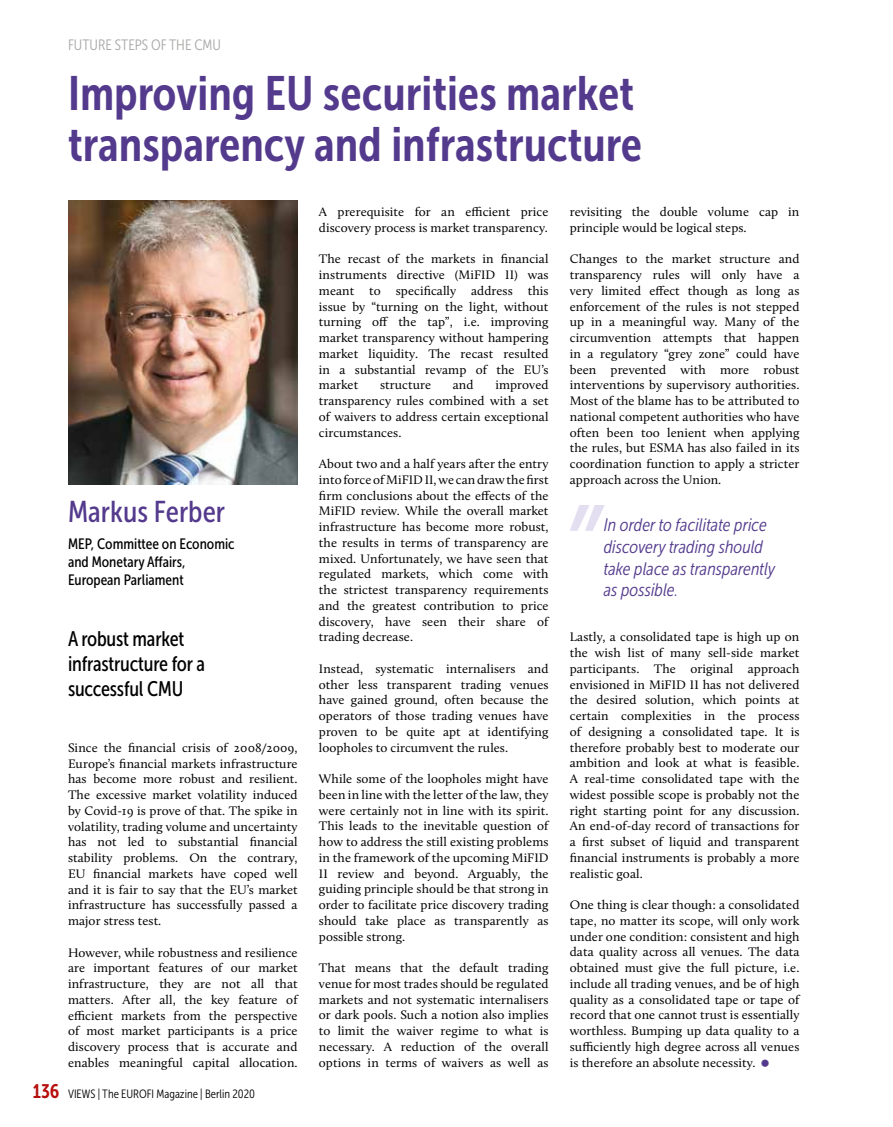
<style>
.page{position:relative;width:893px;height:1127px;background:#fff}
.page>*{position:absolute;margin:0;border:0;box-sizing:border-box;transform-origin:0 0}
.t1{font:48px/51px "Museo Sans Cond 700";color:#543a8d}
.t2{font:30px "Museo Sans Cond 500";color:#543a8d}
.t3{font:21px/25.2px "Museo Sans Cond 500";letter-spacing:-.01em;color:#000}
.t4{font:19.5px "Museo Sans Cond 700";color:#b70e0c}
.t5{font:italic 18px/21.6px "Museo Sans Cond 300";color:#543a8d}
.t6{font:15px/18px "Museo Sans Cond 500";color:#000}
.t7{font:15px "Museo Sans Cond 300";color:#a8a8a7}
.t8{font:12.75px/15.8px "Calluna";letter-spacing:.005em;color:#000;text-align:justify}
.t9{font:12px "Museo Sans Cond 300";color:#000}
</style>
<div class="page">
<img style="left:68px;top:200px;width:230px;height:284px">
<svg style="left:570px;top:505px;width:35px;height:26px"></svg>
<p class="t7" style="left:68px;top:37px;width:154px">FUTURE STEPS OF THE CMU</p>
<h1 class="t1" style="left:68px;top:68px;width:576px">Improving EU securities market transparency and infrastructure</h1>
<h2 class="t2" style="left:68px;top:495px;width:159px">Markus Ferber</h2>
<p class="t6" style="left:68px;top:535px;width:168px">MEP, Committee on Economic and Monetary Affairs,<br>European Parliament</p>
<h3 class="t3" style="left:68px;top:626px;width:138px">A robust market infrastructure for a successful CMU</h3>
<h3 class="t4" style="left:33px;top:1080px;width:28px">136</h3>
<p class="t8" style="left:68px;top:739px;width:231px">Since the financial crisis of 2008/2009, Europe’s financial markets infrastructure has become more robust and resilient.<br>The excessive market volatility induced by Covid-19 is prove of that. The spike in volatility, trading volume and uncertainty has not led to substantial financial stability problems. On the contrary, EU financial markets have coped well and it is fair to say that the EU’s market infrastructure has successfully passed a major stress test.</p>
<p class="t8" style="left:68px;top:944px;width:231px">However, while robustness and resilience are important features of our market infrastructure, they are not all that matters. After all, the key feature of efficient markets from the perspective of most market participants is a price discovery process that is accurate and enables meaningful capital allocation.</p>
<p class="t9" style="left:68px;top:1087px;width:189px">VIEWS | The EUROFI Magazine | Berlin 2020</p>
<p class="t8" style="left:319px;top:204px;width:231px">A prerequisite for an efficient price discovery process is market transparency.</p>
<p class="t8" style="left:319px;top:251px;width:231px">The recast of the markets in financial instruments directive (MiFID II) was meant to specifically address this issue by “turning on the light, without turning off the tap”, i.e. improving market transparency without hampering market liquidity. The recast resulted in a substantial revamp of the EU’s market</p>
<p class="t8" style="left:319px;top:377px;width:231px;text-indent:176px">improved transparency rules combined with a set of waivers to address certain exceptional circumstances.</p>
<p class="t8" style="left:319px;top:456px;width:231px">About two and a half years after the entry into force of MiFID II, we can draw the first firm conclusions about the effects of the MiFID review. While the overall market infrastructure has become more robust, the results in terms of transparency are mixed. Unfortunately, we have seen that regulated markets, which come with the strictest transparency requirements and the greatest contribution to price discovery, have seen their share of trading decrease.</p>
<p class="t8" style="left:319px;top:661px;width:231px">Instead, systematic internalisers and other less transparent trading venues have gained ground, often because the operators of those trading venues have proven to be quite apt at identifying loopholes to circumvent the rules.</p>
<p class="t8" style="left:319px;top:771px;width:231px">While some of the loopholes might have been in line with the letter of the law, they were certainly not in line with its spirit.<br>This leads to the inevitable question of how to address the still existing problems in the framework of the upcoming MiFID II review and beyond. Arguably, the guiding principle should be that strong in order to facilitate price discovery trading should take place as transparently as possible strong.</p>
<p class="t8" style="left:319px;top:960px;width:231px">That means that the default trading venue for most trades should be regulated markets and not systematic internalisers or dark pools. Such a notion also implies to limit the waiver regime to what is necessary. A reduction of the overall options in terms of waivers as well as</p>
<p class="t8" style="left:380px;top:377px;width:53px">structure</p>
<p class="t8" style="left:453px;top:377px;width:22px">and</p>
<p class="t8" style="left:570px;top:204px;width:231px">revisiting the double volume cap in principle would be logical steps.</p>
<p class="t8" style="left:570px;top:251px;width:231px">Changes to the market structure and transparency rules will only have a very limited effect though as long as enforcement of the rules is not stepped up in a meaningful way. Many of the circumvention attempts that happen in a regulatory “grey zone” could have been prevented with more robust interventions by supervisory authorities.<br>Most of the blame has to be attributed to national competent authorities who have often been too lenient when applying the rules, but ESMA has also failed in its coordination function to apply a stricter approach across the Union.</p>
<h3 class="t5" style="left:604px;top:514px;width:173px">In order to facilitate price discovery trading should take place as transparently as possible.</h3>
<p class="t8" style="left:570px;top:629px;width:231px">Lastly, a consolidated tape is high up on the wish list of many sell-side market participants. The original approach envisioned in MiFID II has not delivered the desired solution, which points at certain complexities in the process of designing a consolidated tape. It is therefore probably best to moderate our ambition and look at what is feasible.<br>A real-time consolidated tape with the widest possible scope is probably not the right starting point for any discussion.<br>An end-of-day record of transactions for a first subset of liquid and transparent financial instruments is probably a more realistic goal.</p>
<p class="t8" style="left:570px;top:897px;width:231px">One thing is clear though: a consolidated tape, no matter its scope, will only work under one condition: consistent and high data quality across all venues. The data obtained must give the full picture, i.e. include all trading venues, and be of high quality as a consolidated tape or tape of record that one cannot trust is essentially worthless. Bumping up data quality to a sufficiently high degree across all venues is therefore an absolute necessity.</p>
</div>
